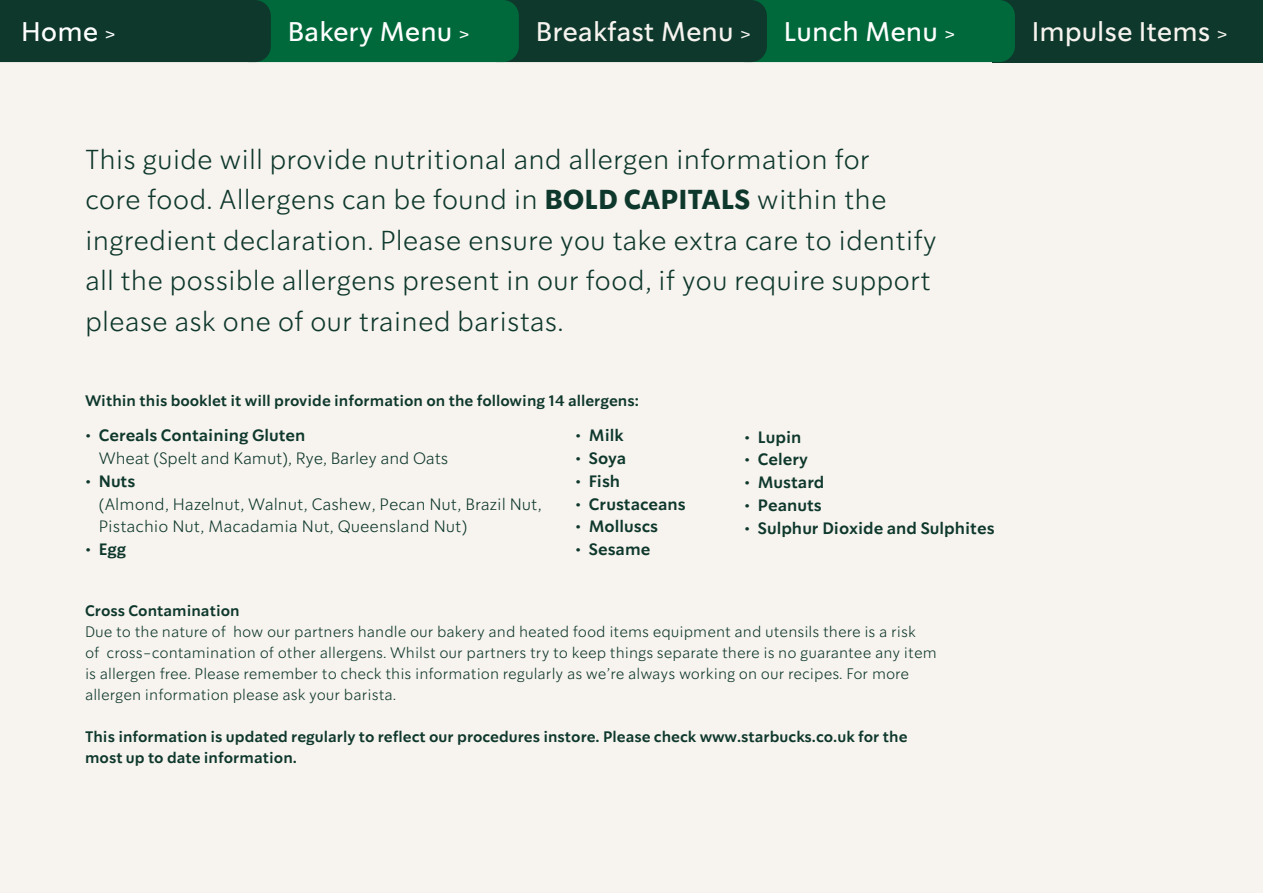
<style>
.page{position:relative;width:1263px;height:893px;background:#f7f3ef}
.page>*{position:absolute;margin:0;border:0;box-sizing:border-box;transform-origin:0 0}
.t1{font:300 27px/40.5px "So Do Sans";color:#0e382c}
.t2{font:26.55px "So Do Sans";color:#f7f3ef}
.t3{font:26.55px "So Do Sans";color:#fff}
.t4{font:300 16.2px/22.8px "So Do Sans";color:#0e382c}
.t5{font:600 16.2px "So Do Sans";color:#0e382c}
.t6{font:300 15px/21px "So Do Sans";color:#0e382c}
.t7{font:600 15px/21px "So Do Sans";color:#0e382c}
.s1{font-size:18.6px}
.s2{color:#fff}
.s3{font-size:18.6px;color:#fff}
.s4{font-weight:700}
.s5{font-weight:600}
</style>
<div class="page">
<div style="left:992px;top:0;width:271px;height:62px;background:#0e382c"></div>
<svg style="left:0;top:0;width:1015px;height:62px;background:#074f33"></svg>
<h2 class="t3" style="left:21px;top:16px;width:96px">Home <span class="s1">&gt;</span></h2>
<h2 class="t3" style="left:288px;top:16px;width:183px">Bakery Menu <span class="s1">&gt;</span></h2>
<h2 class="t2" style="left:536px;top:16px;width:421px">Breakfast Menu <span class="s1">&gt;</span> <span class="s2">Lunch Menu</span> <span class="s3">&gt;</span></h2>
<h2 class="t2" style="left:1032px;top:16px;width:197px">Impulse Items <span class="s1">&gt;</span></h2>
<p class="t1" style="left:85px;top:139px;width:853px">This guide will provide nutritional and allergen information for<br>core food. Allergens can be found in <span class="s4">BOLD CAPITALS</span> within the ingredient declaration. Please ensure you take extra care to identify all the possible allergens present in our food, if you require support please ask one of our trained baristas.</p>
<p class="t7" style="left:85px;top:390px;width:555px">Within this booklet it will provide information on the following 14 allergens:</p>
<p class="t4" style="left:99px;top:424px;width:351px;text-indent:-14px"><span class="s5">• Cereals Containing Gluten<br></span>Wheat (Spelt and Kamut), Rye, Barley and Oats</p>
<p class="t4" style="left:99px;top:470px;width:444px;text-indent:-14px"><span class="s5">• Nuts<br></span>(Almond, Hazelnut, Walnut, Cashew, Pecan Nut, Brazil Nut,<br>Pistachio Nut, Macadamia Nut, Queensland Nut)</p>
<p class="t5" style="left:85px;top:540px;width:43px">• Egg</p>
<p class="t5" style="left:575px;top:426px;width:50px">• Milk</p>
<p class="t5" style="left:575px;top:449px;width:53px">• Soya</p>
<p class="t5" style="left:575px;top:471px;width:47px">• Fish</p>
<p class="t5" style="left:575px;top:494px;width:112px">• Crustaceans</p>
<p class="t5" style="left:575px;top:517px;width:85px">• Molluscs</p>
<p class="t5" style="left:575px;top:540px;width:77px">• Sesame</p>
<p class="t5" style="left:744px;top:427px;width:59px">• Lupin</p>
<p class="t5" style="left:744px;top:450px;width:66px">• Celery</p>
<p class="t5" style="left:744px;top:473px;width:82px">• Mustard</p>
<p class="t5" style="left:744px;top:495px;width:79px">• Peanuts</p>
<p class="t5" style="left:744px;top:518px;width:252px">• Sulphur Dioxide and Sulphites</p>
<p class="t7" style="left:85px;top:600px;width:156px">Cross Contamination</p>
<p class="t6" style="left:85px;top:621px;width:853px">Due to the nature of how our partners handle our bakery and heated food items equipment and utensils there is a risk<br>of cross-contamination of other allergens. Whilst our partners try to keep things separate there is no guarantee any item is allergen free. Please remember to check this information regularly as we’re always working on our recipes. For more allergen information please ask your barista.</p>
<p class="t7" style="left:85px;top:726px;width:824px">This information is updated regularly to reflect our procedures instore. Please check www.starbucks.co.uk for the most up to date information.</p>
</div>
